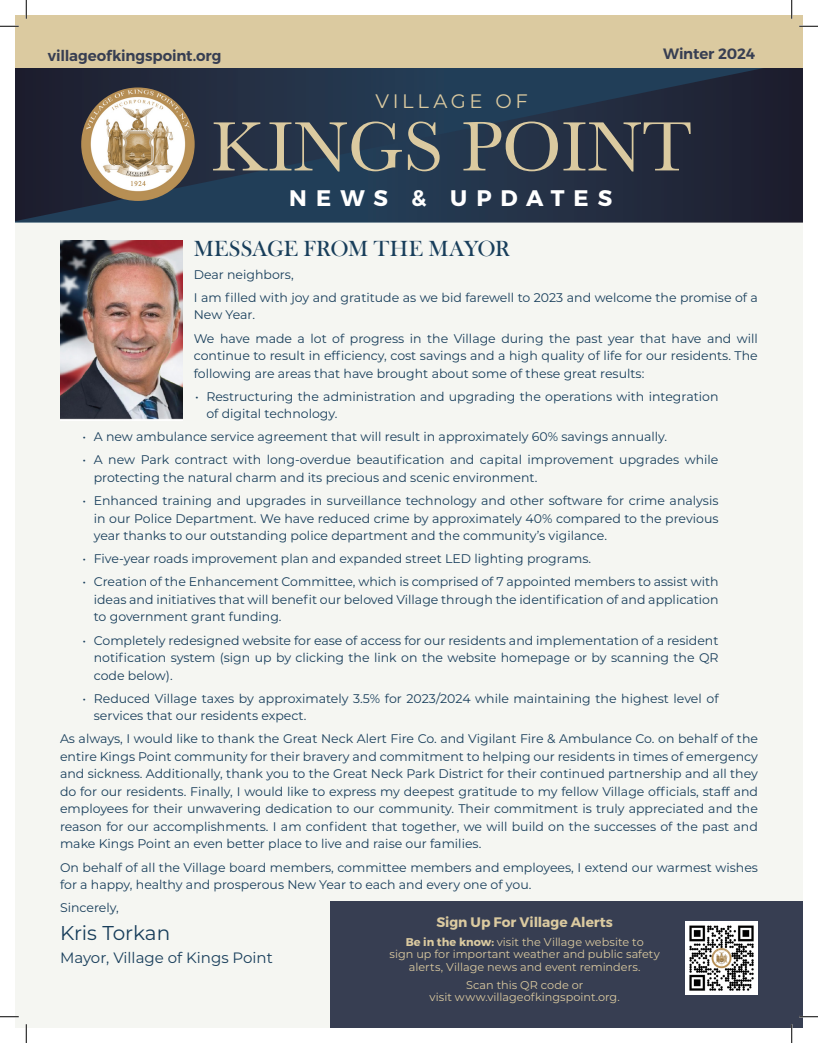
<style>
.page{position:relative;width:818px;height:1043px;background:#fff}
.page>*{position:absolute;margin:0;border:0;box-sizing:border-box;transform-origin:0 0}
.t1{font:72.5px "Baskerville";color:#dbcaa0}
.t2{font:22.5px "Bask Old Face";letter-spacing:-.005em;color:#183e5b}
.t3{font:700 22.5px "Montserrat";letter-spacing:.4em;color:#fff}
.t4{font:20px "Montserrat";letter-spacing:-.01em;color:#183e5b}
.t5{font:19.5px "Montserrat";letter-spacing:.19em;color:#dbcaa0}
.t6{font:600 15px "Montserrat";letter-spacing:-.01em;color:#373e52}
.t7{font:15px "Montserrat";color:#183e5b}
.t8{font:700 13.75px "Montserrat";letter-spacing:-.005em;color:#dbcaa0}
.t9{font:12.5px/17.5px "Montserrat";color:#183e5b}
.t10{font:11.25px/12.5px "Montserrat";color:#dbcaa0;text-align:center}
.s1{font-weight:700}
</style>
<div class="page">
<div style="left:15px;top:221px;width:787px;height:807px;background:#f5f6f2"></div>
<svg style="left:15px;top:68px;width:787px;height:154px"></svg>
<div style="left:15px;top:15px;width:787px;height:53px;background:#dbcaa0"></div>
<div style="left:330px;top:901px;width:472px;height:127px;background:#373e52"></div>
<img style="left:60px;top:240px;width:122px;height:180px">
<img style="left:81px;top:87px;width:114px;height:114px;border-radius:57px">
<img style="left:685px;top:921px;width:73px;height:73px">
<svg style="left:0;top:25px;width:19px;height:2px"></svg>
<svg style="left:799px;top:25px;width:19px;height:2px"></svg>
<svg style="left:0;top:1016px;width:19px;height:1px"></svg>
<svg style="left:799px;top:1015px;width:19px;height:2px"></svg>
<svg style="left:25px;top:0;width:2px;height:19px"></svg>
<svg style="left:25px;top:1024px;width:2px;height:18px"></svg>
<svg style="left:791px;top:0;width:1px;height:19px"></svg>
<svg style="left:791px;top:1024px;width:1px;height:18px"></svg>
<p class="t6" style="left:48px;top:47px;width:175px">villageofkingspoint.org</p>
<p class="t6" style="left:663px;top:44px;width:94px">Winter 2024</p>
<p class="t5" style="left:375px;top:88px;width:154px">VILLAGE OF</p>
<p class="t1" style="left:211px;top:104px;width:483px">KINGS POINT</p>
<p class="t3" style="left:289px;top:184px;width:324px">NEWS &amp; UPDATES</p>
<p class="t2" style="left:194px;top:236px;width:317px">MESSAGE FROM THE MAYOR</p>
<p class="t9" style="left:194px;top:265px;width:101px">Dear neighbors,</p>
<p class="t9" style="left:194px;top:288px;width:565px">I am filled with joy and gratitude as we bid farewell to 2023 and welcome the promise of a<br>New Year.</p>
<p class="t9" style="left:194px;top:329px;width:565px;text-align:justify">We have made a lot of progress in the Village during the past year that have and will continue to result in efficiency, cost savings and a high quality of life for our residents. The following are areas that have brought about some of these great results:</p>
<p class="t9" style="left:206px;top:387px;width:513px;text-indent:-11px">• Restructuring the administration and upgrading the operations with integration of digital technology.</p>
<p class="t9" style="left:82px;top:427px;width:586px">• A new ambulance service agreement that will result in approximately 60% savings annually.</p>
<p class="t9" style="left:94px;top:451px;width:626px;text-indent:-11px">• A new Park contract with long-overdue beautification and capital improvement upgrades while protecting the natural charm and its precious and scenic environment.</p>
<p class="t9" style="left:94px;top:491px;width:626px;text-align:justify;text-indent:-11px">• Enhanced training and upgrades in surveillance technology and other software for crime analysis in our Police Department. We have reduced crime by approximately 40% compared to the previous year thanks to our outstanding police department and the community’s vigilance.</p>
<p class="t9" style="left:82px;top:549px;width:510px">• Five-year roads improvement plan and expanded street LED lighting programs.</p>
<p class="t9" style="left:94px;top:572px;width:626px;text-align:justify;text-indent:-11px">• Creation of the Enhancement Committee, which is comprised of 7 appointed members to assist with ideas and initiatives that will benefit our beloved Village through the identification of and application to government grant funding.</p>
<p class="t9" style="left:94px;top:631px;width:626px;text-align:justify;text-indent:-11px">• Completely redesigned website for ease of access for our residents and implementation of a resident notification system (sign up by clicking the link on the website homepage or by scanning the QR code below).</p>
<p class="t9" style="left:94px;top:689px;width:626px;text-indent:-11px">• Reduced Village taxes by approximately 3.5% for 2023/2024 while maintaining the highest level of services that our residents expect.</p>
<p class="t9" style="left:60px;top:729px;width:699px;text-align:justify">As always, I would like to thank the Great Neck Alert Fire Co. and Vigilant Fire &amp; Ambulance Co. on behalf of the entire Kings Point community for their bravery and commitment to helping our residents in times of emergency and sickness. Additionally, thank you to the Great Neck Park District for their continued partnership and all they do for our residents. Finally, I would like to express my deepest gratitude to my fellow Village officials, staff and employees for their unwavering dedication to our community. Their commitment is truly appreciated and the reason for our accomplishments. I am confident that together, we will build on the successes of the past and make Kings Point an even better place to live and raise our families.</p>
<p class="t9" style="left:60px;top:857px;width:699px">On behalf of all the Village board members, committee members and employees, I extend our warmest wishes for a happy, healthy and prosperous New Year to each and every one of you.</p>
<p class="t9" style="left:60px;top:898px;width:60px">Sincerely,</p>
<p class="t4" style="left:60px;top:919px;width:112px">Kris Torkan</p>
<p class="t7" style="left:60px;top:947px;width:214px">Mayor, Village of Kings Point</p>
<p class="t8" style="left:436px;top:914px;width:178px">Sign Up For Village Alerts</p>
<p class="t10" style="left:389px;top:934px;width:272px"><span class="s1">Be in the know:</span> visit the Village website to<br>sign up for important weather and public safety alerts, Village news and event reminders.</p>
<p class="t10" style="left:429px;top:978px;width:192px">Scan this QR code or<br>visit www.villageofkingspoint.org.</p>
</div>
